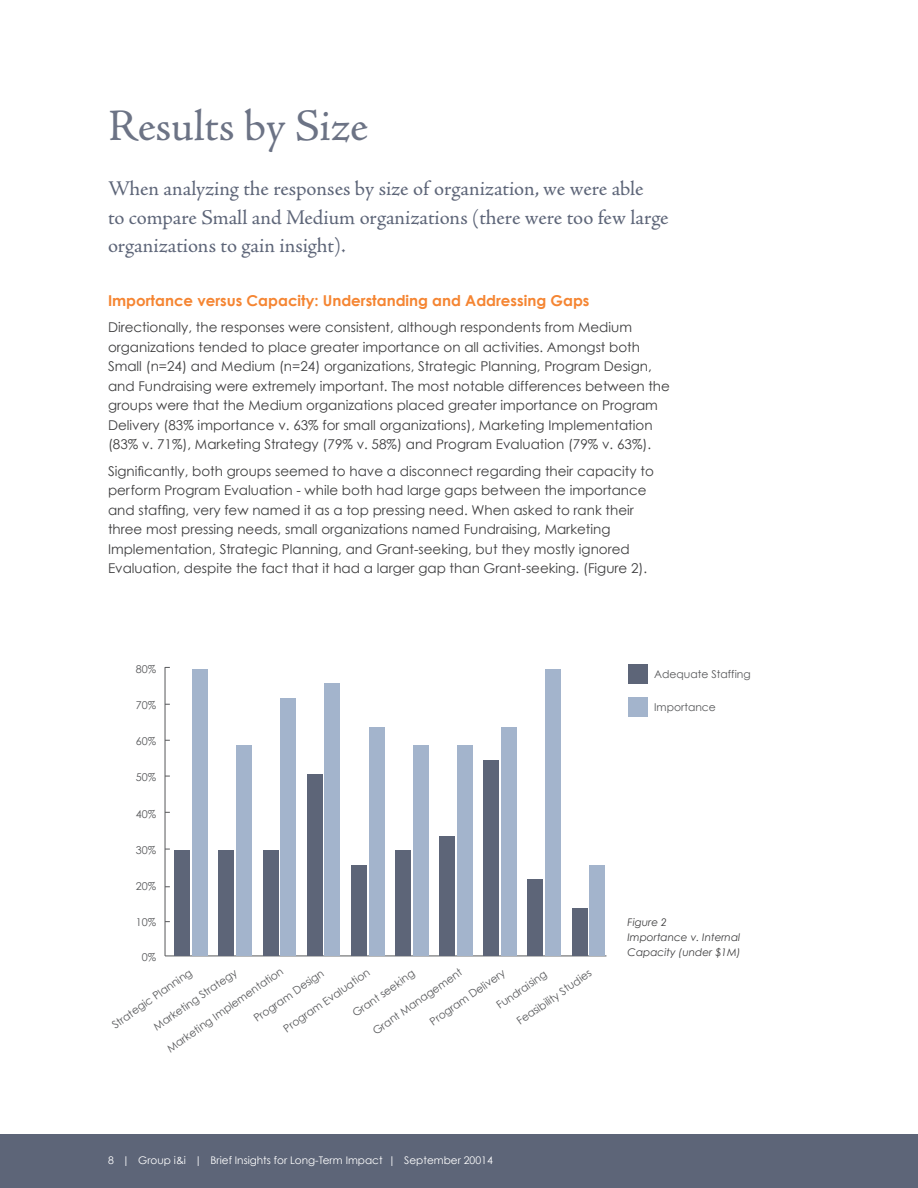
<style>
.page{position:relative;width:918px;height:1188px;background:#fff}
.page>*{position:absolute;margin:0;border:0;box-sizing:border-box;transform-origin:0 0}
.Main_Header{font:45px "Adobe Jenson Pro";color:#6c7385}
.Intro_Copy{font:21px/28.5px "Adobe Jenson Pro";color:#5d6578}
.Orange_Header{font:700 15px "Century Gothic";color:#f58532}
.Copy{font:13.5px/19.5px "Century Gothic";color:#3e3e3f}
.t1{font:10.8px "Century Gothic";color:#57585a}
.t2{font:10.5px "Century Gothic";color:#fff}
.Figure_Copy{font:italic 10.5px/15px "Century Gothic";color:#3e3e3f}
</style>
<div class="page">
<div style="left:0;top:1134px;width:918px;height:54px;background:#5d6578"></div>
<hr style="left:165px;top:956px;width:441px;height:1px;background:#57585a">
<hr style="left:165px;top:667px;width:1px;height:289px;background:#57585a">
<div style="left:192px;top:669px;width:16px;height:287px;background:#a3b4cc"></div>
<div style="left:236px;top:745px;width:16px;height:211px;background:#a3b4cc"></div>
<div style="left:280px;top:698px;width:16px;height:258px;background:#a3b4cc"></div>
<div style="left:324px;top:684px;width:16px;height:272px;background:#a3b4cc"></div>
<div style="left:369px;top:727px;width:15px;height:229px;background:#a3b4cc"></div>
<div style="left:413px;top:745px;width:16px;height:211px;background:#a3b4cc"></div>
<div style="left:457px;top:745px;width:16px;height:211px;background:#a3b4cc"></div>
<div style="left:501px;top:727px;width:16px;height:229px;background:#a3b4cc"></div>
<div style="left:545px;top:669px;width:16px;height:287px;background:#a3b4cc"></div>
<div style="left:589px;top:865px;width:16px;height:91px;background:#a3b4cc"></div>
<div style="left:174px;top:850px;width:16px;height:106px;background:#5d6578"></div>
<div style="left:219px;top:850px;width:15px;height:106px;background:#5d6578"></div>
<div style="left:263px;top:850px;width:16px;height:106px;background:#5d6578"></div>
<div style="left:307px;top:774px;width:16px;height:182px;background:#5d6578"></div>
<div style="left:351px;top:865px;width:16px;height:91px;background:#5d6578"></div>
<div style="left:395px;top:850px;width:16px;height:106px;background:#5d6578"></div>
<div style="left:439px;top:836px;width:16px;height:120px;background:#5d6578"></div>
<div style="left:483px;top:760px;width:16px;height:196px;background:#5d6578"></div>
<div style="left:528px;top:879px;width:15px;height:77px;background:#5d6578"></div>
<div style="left:572px;top:908px;width:16px;height:48px;background:#5d6578"></div>
<div style="left:628px;top:697px;width:19px;height:19px;background:#a3b4cc"></div>
<div style="left:628px;top:664px;width:19px;height:20px;background:#5d6578"></div>
<p class="Main_Header" style="left:108px;top:101px;width:261px">Results by Size</p>
<p class="Intro_Copy" style="left:108px;top:175px;width:562px">When analyzing the responses by size of organization, we were able<br>to compare Small and Medium organizations (there were too few large organizations to gain insight).</p>
<p class="Orange_Header" style="left:108px;top:291px;width:483px">Importance versus Capacity: Understanding and Addressing Gaps</p>
<p class="Copy" style="left:108px;top:318px;width:563px">Directionally, the responses were consistent, although respondents from Medium organizations tended to place greater importance on all activities. Amongst both Small (n=24) and Medium (n=24) organizations, Strategic Planning, Program Design, and Fundraising were extremely important. The most notable differences between the groups were that the Medium organizations placed greater importance on Program Delivery (83% importance v. 63% for small organizations), Marketing Implementation (83% v. 71%), Marketing Strategy (79% v. 58%) and Program Evaluation (79% v. 63%).</p>
<p class="Copy" style="left:108px;top:461px;width:547px">Significantly, both groups seemed to have a disconnect regarding their capacity to perform Program Evaluation - while both had large gaps between the importance and staffing, very few named it as a top pressing need. When asked to rank their three most pressing needs, small organizations named Fundraising, Marketing Implementation, Strategic Planning, and Grant-seeking, but they mostly ignored Evaluation, despite the fact that it had a larger gap than Grant-seeking. (Figure 2).</p>
<p class="t1" style="left:136px;top:662px;width:22px">80%</p>
<p class="t1" style="left:136px;top:698px;width:22px">70%</p>
<p class="t1" style="left:136px;top:735px;width:22px">60%</p>
<p class="t1" style="left:136px;top:771px;width:22px">50%</p>
<p class="t1" style="left:136px;top:807px;width:22px">40%</p>
<p class="t1" style="left:136px;top:843px;width:22px">30%</p>
<p class="t1" style="left:136px;top:880px;width:22px">20%</p>
<p class="t1" style="left:136px;top:916px;width:22px">10%</p>
<p class="t1" style="left:142px;top:951px;width:16px">0%</p>
<p class="t1" style="left:370px;top:1026px;width:108px;rotate:-35deg">Grant Management</p>
<p class="t1" style="left:164px;top:1044px;width:141px;rotate:-35deg">Marketing Implementation</p>
<p class="t1" style="left:151px;top:1023px;width:101px;rotate:-35deg">Marketing Strategy</p>
<p class="t1" style="left:281px;top:1024px;width:104px;rotate:-35deg">Program Evaluation</p>
<p class="t1" style="left:427px;top:1017px;width:91px;rotate:-35deg">Program Delivery</p>
<p class="t1" style="left:109px;top:1020px;width:96px;rotate:-35deg">Strategic Planning</p>
<p class="t1" style="left:514px;top:1017px;width:90px;rotate:-35deg">Feasibility Studies</p>
<p class="t1" style="left:251px;top:1014px;width:84px;rotate:-35deg">Program Design</p>
<p class="t1" style="left:350px;top:1008px;width:74px;rotate:-35deg">Grant seeking</p>
<p class="t1" style="left:494px;top:1001px;width:60px;rotate:-35deg">Fundraising</p>
<p class="t1" style="left:654px;top:667px;width:98px">Adequate Staffing</p>
<p class="t1" style="left:654px;top:701px;width:63px">Importance</p>
<p class="Figure_Copy" style="left:628px;top:914px;width:114px">Figure 2<br>Importance v. Internal<br>Capacity (under $1M)</p>
<p class="t2" style="left:108px;top:1154px;width:386px">8 | Group i&amp;i | Brief Insights for Long-Term Impact | September 20014</p>
</div>
